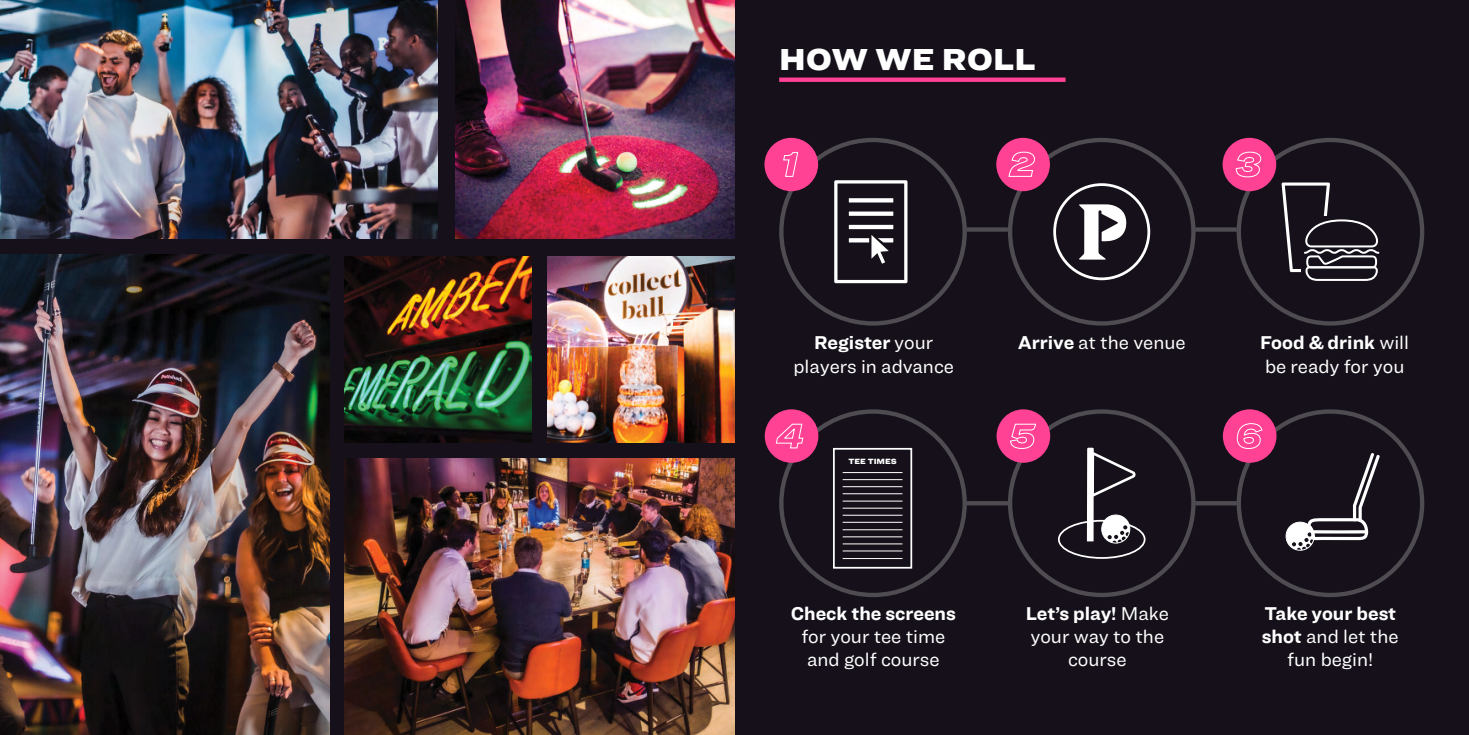
<style>
.page{position:relative;width:1469px;height:735px;background:#fff}
.page>*{position:absolute;margin:0;border:0;box-sizing:border-box;transform-origin:0 0}
.t1{font:900 31.5px "Ringside Wide";color:#fff}
.t2{font:19.25px/23.1px "Ringside";color:#fff;text-align:center}
.t3{font:700 19.25px "Ringside";color:#fff}
.t4{font:900 7.88px "Ringside Wide";color:#fff}
.s1{font-weight:700}
</style>
<div class="page">
<div style="left:734px;top:0;width:734px;height:734px;background:#151019"></div>
<div style="left:779px;top:77px;width:286px;height:5px;background:#ff4294"></div>
<div style="left:779px;top:138px;width:187px;height:187px;border:4px solid #fff;border-radius:50%"></div>
<div style="left:779px;top:409px;width:187px;height:188px;border:4px solid #fff;border-radius:50%"></div>
<div style="left:1007px;top:138px;width:188px;height:187px;border:4px solid #fff;border-radius:50%"></div>
<div style="left:1007px;top:409px;width:188px;height:188px;border:4px solid #fff;border-radius:50%"></div>
<div style="left:1236px;top:138px;width:188px;height:187px;border:4px solid #fff;border-radius:50%"></div>
<div style="left:1236px;top:409px;width:188px;height:188px;border:4px solid #fff;border-radius:50%"></div>
<svg style="left:834px;top:180px;width:73px;height:103px"></svg>
<div style="left:996px;top:138px;width:53px;height:53px;background:#ff4294;border-radius:50%"></div>
<div style="left:996px;top:409px;width:54px;height:53px;background:#ff4294;border-radius:50%"></div>
<div style="left:764px;top:138px;width:54px;height:53px;background:#ff4294;border-radius:50%"></div>
<div style="left:764px;top:409px;width:54px;height:53px;background:#ff4294;border-radius:50%"></div>
<div style="left:1222px;top:138px;width:54px;height:53px;background:#ff4294;border-radius:50%"></div>
<div style="left:1222px;top:409px;width:54px;height:53px;background:#ff4294;border-radius:50%"></div>
<svg style="left:1008px;top:151px;width:27px;height:26px"></svg>
<svg style="left:1010px;top:423px;width:26px;height:26px"></svg>
<svg style="left:783px;top:152px;width:16px;height:25px"></svg>
<svg style="left:775px;top:423px;width:29px;height:25px"></svg>
<svg style="left:1235px;top:151px;width:26px;height:27px"></svg>
<svg style="left:1236px;top:423px;width:26px;height:26px"></svg>
<svg style="left:1053px;top:183px;width:97px;height:97px"></svg>
<svg style="left:1281px;top:182px;width:98px;height:99px"></svg>
<svg style="left:966px;top:227px;width:41px;height:4px"></svg>
<svg style="left:1195px;top:227px;width:41px;height:4px"></svg>
<hr style="left:966px;top:501px;width:41px;height:4px;background:#4e4b51">
<hr style="left:1195px;top:501px;width:41px;height:4px;background:#4e4b51">
<div style="left:0;top:0;width:734px;height:734px;background:#151019"></div>
<img style="left:0;top:0;width:438px;height:238px">
<img style="left:344px;top:458px;width:390px;height:276px">
<img style="left:456px;top:0;width:278px;height:238px">
<img style="left:344px;top:256px;width:187px;height:186px">
<img style="left:547px;top:256px;width:187px;height:186px">
<div style="left:833px;top:447px;width:79px;height:121px;border:2px solid #fff"></div>
<hr style="left:842px;top:472px;width:60px;height:1px;background:#fff">
<hr style="left:842px;top:500px;width:60px;height:1px;background:#fff">
<hr style="left:842px;top:529px;width:60px;height:1px;background:#fff">
<hr style="left:842px;top:486px;width:60px;height:1px;background:#fff">
<hr style="left:842px;top:514px;width:60px;height:1px;background:#fff">
<hr style="left:842px;top:543px;width:60px;height:1px;background:#fff">
<hr style="left:842px;top:557px;width:60px;height:1px;background:#fff">
<hr style="left:842px;top:479px;width:60px;height:1px;background:#fff">
<hr style="left:842px;top:507px;width:60px;height:1px;background:#fff">
<hr style="left:842px;top:536px;width:60px;height:1px;background:#fff">
<hr style="left:842px;top:493px;width:60px;height:1px;background:#fff">
<hr style="left:842px;top:521px;width:60px;height:1px;background:#fff">
<hr style="left:842px;top:550px;width:60px;height:1px;background:#fff">
<div style="left:1057px;top:519px;width:88px;height:39px;border:2px solid #fff;border-radius:50%"></div>
<div style="left:1101px;top:514px;width:29px;height:29px;border:1px solid #fff;border-radius:50%"></div>
<svg style="left:1086px;top:447px;width:52px;height:95px"></svg>
<div style="left:1285px;top:521px;width:29px;height:29px;border:1px solid #fff;border-radius:50%"></div>
<svg style="left:1286px;top:453px;width:93px;height:97px"></svg>
<img style="left:0;top:255px;width:329px;height:479px">
<h1 class="t1" style="left:779px;top:35px;width:258px">HOW WE ROLL</h1>
<p class="t2" style="left:793px;top:331px;width:162px"><span class="s1">Register</span> your players in advance</p>
<p class="t4" style="left:848px;top:454px;width:50px">TEE TIMES</p>
<p class="t3" style="left:790px;top:599px;width:167px">Check the screens</p>
<p class="t2" style="left:801px;top:624px;width:145px">for your tee time and golf course</p>
<p class="t2" style="left:1017px;top:331px;width:169px"><span class="s1">Arrive</span> at the venue</p>
<p class="t2" style="left:1025px;top:601px;width:145px"><span class="s1">Let’s play!</span> Make your way to the course</p>
<p class="t2" style="left:1260px;top:331px;width:150px;text-align:left"><span class="s1">Food &amp; drink</span> will be ready for you</p>
<p class="t2" style="left:1261px;top:601px;width:138px"><span class="s1">Take your best shot</span> and let the fun begin!</p>
</div>
